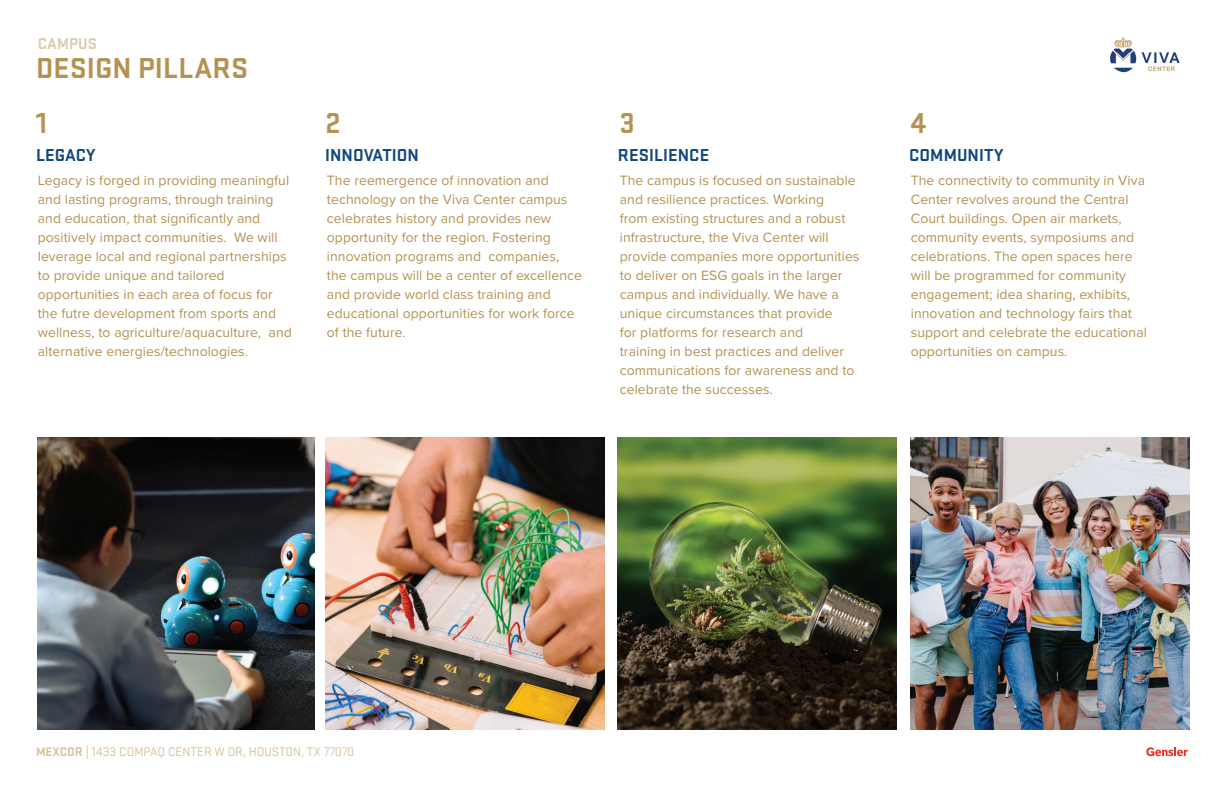
<style>
.page{position:relative;width:1224px;height:792px;background:#fff}
.page>*{position:absolute;margin:0;border:0;box-sizing:border-box;transform-origin:0 0}
.t1{font:700 30px/55.1px "Stratum 1";letter-spacing:.005em;color:#b49252}
.t2{font:700 18px "Stratum 1";letter-spacing:.005em;color:#12487d}
.t3{font:700 16.3px "Stratum 1";letter-spacing:.005em;color:#dccbae}
.t4{font:14px/19px "Proxima Nova";letter-spacing:.005em;color:#b49252}
.t5{font:13px "Stratum 1";color:#d6c19d}
.s1{font-weight:700}
</style>
<div class="page">
<svg style="left:1146px;top:747px;width:42px;height:9px"></svg>
<img style="left:1110px;top:37px;width:70px;height:36px">
<img style="left:38px;top:438px;width:277px;height:292px">
<img style="left:325px;top:438px;width:279px;height:292px">
<img style="left:618px;top:438px;width:279px;height:292px">
<img style="left:911px;top:438px;width:279px;height:292px">
<p class="t3" style="left:38px;top:32px;width:61px">CAMPUS</p>
<h1 class="t1" style="left:36px;top:39px;width:214px">DESIGN PILLARS<br>1</h1>
<h1 class="t1" style="left:325px;top:94px;width:17px">2</h1>
<h1 class="t1" style="left:620px;top:94px;width:17px">3</h1>
<h1 class="t1" style="left:911px;top:94px;width:17px">4</h1>
<p class="t2" style="left:36px;top:143px;width:61px">LEGACY</p>
<p class="t2" style="left:325px;top:143px;width:95px">INNOVATION</p>
<p class="t2" style="left:618px;top:143px;width:93px">RESILIENCE</p>
<p class="t2" style="left:909px;top:143px;width:96px">COMMUNITY</p>
<p class="t4" style="left:38px;top:170px;width:256px">Legacy is forged in providing meaningful and lasting programs, through training and education, that significantly and positively impact communities. We will leverage local and regional partnerships to provide unique and tailored opportunities in each area of focus for the futre development from sports and wellness, to agriculture/aquaculture, and alternative energies/technologies.</p>
<p class="t4" style="left:327px;top:170px;width:257px">The reemergence of innovation and technology on the Viva Center campus celebrates history and provides new opportunity for the region. Fostering innovation programs and companies, the campus will be a center of excellence and provide world class training and educational opportunities for work force of the future.</p>
<p class="t4" style="left:620px;top:170px;width:241px">The campus is focused on sustainable and resilience practices. Working<br>from existing structures and a robust infrastructure, the Viva Center will provide companies more opportunities to deliver on ESG goals in the larger campus and individually. We have a unique circumstances that provide<br>for platforms for research and<br>training in best practices and deliver communications for awareness and to celebrate the successes.</p>
<p class="t4" style="left:911px;top:170px;width:238px">The connectivity to community in Viva Center revolves around the Central Court buildings. Open air markets, community events, symposiums and celebrations. The open spaces here will be programmed for community engagement; idea sharing, exhibits, innovation and technology fairs that support and celebrate the educational opportunities on campus.</p>
<p class="t5" style="left:36px;top:743px;width:320px"><span class="s1">MEXCOR |</span> 1433 COMPAQ CENTER W DR, HOUSTON, TX 77070</p>
</div>
